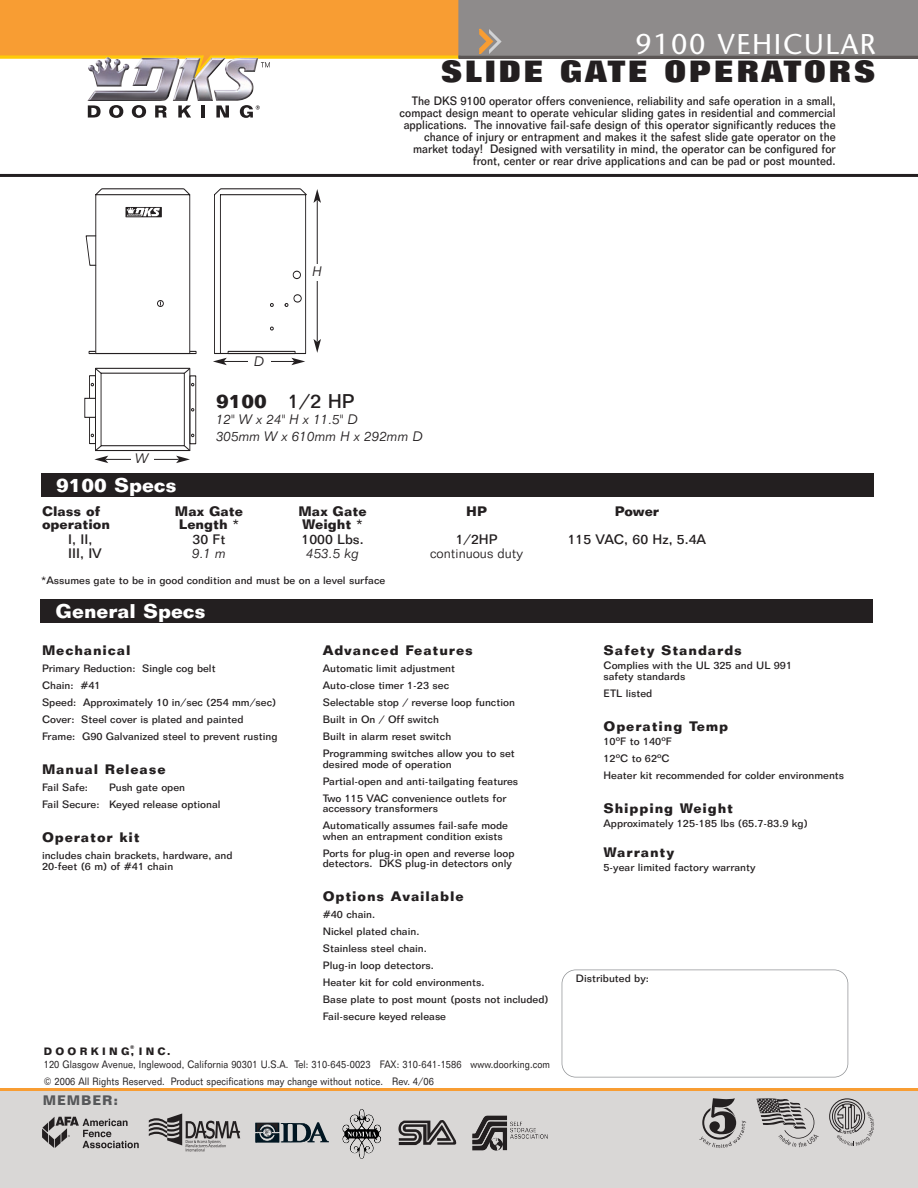
<style>
.page{position:relative;width:918px;height:1188px;background:#fff}
.page>*{position:absolute;margin:0;border:0;box-sizing:border-box;transform-origin:0 0}
.t1{font:800 30px "Folio BT";letter-spacing:.07em;color:#231f20}
.t2{font:28.5px "Stone Sans";letter-spacing:.055em;color:#fff}
.t3{font:700 19.5px "Folio BT";color:#fff}
.t4{font:500 19.5px "Folio BT";color:#231f20}
.t5{font:700 13.5px "Folio BT";letter-spacing:.065em;color:#231f20}
.t6{font:italic 300 13.5px/16.5px "Folio BT";color:#231f20}
.t7{font:500 13.5px "Folio BT";color:#231f20}
.t8{font:300 13.5px "Folio BT";color:#231f20}
.t9{font:700 13.5px "Folio BT";color:#231f20}
.t10{font:700 13.5px "Folio BT";letter-spacing:.065em;color:#57585a}
.t11{font:500 12px/12px "Folio BT";color:#231f20;text-align:right;scale:.9 1}
.t12{font:500 10.5px/17px "Folio BT";color:#231f20}
.t13{font:10.5px/17.4px "Folio BT";letter-spacing:.01em;color:#231f20;scale:.88 1}
.t14{font:700 10.5px "Folio BT";letter-spacing:.325em;color:#231f20;scale:.96 1}
.t15{font:700 5.25px "Folio BT";color:#231f20;scale:.96 1}
.s1{font-weight:700}
.s2{font-weight:500}
</style>
<div class="page">
<img style="left:87px;top:80px;width:167px;height:21px">
<svg style="left:0;top:0;width:918px;height:80px"></svg>
<svg style="left:88px;top:105px;width:13px;height:13px"></svg>
<svg style="left:109px;top:105px;width:14px;height:13px"></svg>
<svg style="left:132px;top:105px;width:14px;height:13px"></svg>
<svg style="left:155px;top:105px;width:12px;height:13px"></svg>
<svg style="left:178px;top:105px;width:13px;height:13px"></svg>
<hr style="left:201px;top:105px;width:4px;height:13px;background:#231f20">
<svg style="left:216px;top:105px;width:13px;height:13px"></svg>
<svg style="left:240px;top:105px;width:20px;height:13px"></svg>
<div style="left:0;top:1089px;width:918px;height:99px;background:#d9d7d6"></div>
<svg style="left:757px;top:1098px;width:62px;height:49px"></svg>
<svg style="left:699px;top:1098px;width:47px;height:50px"></svg>
<svg style="left:829px;top:1099px;width:45px;height:47px"></svg>
<hr style="left:0;top:174px;width:918px;height:3px;background:#231f20">
<div style="left:40px;top:599px;width:833px;height:23px;background:#231f20"></div>
<div style="left:89px;top:375px;width:7px;height:69px;border:1px solid #231f20"></div>
<div style="left:95px;top:368px;width:95px;height:83px;border:1px solid #231f20"></div>
<div style="left:85px;top:398px;width:10px;height:19px;background:#fff"></div>
<div style="left:84px;top:398px;width:12px;height:20px;border:1px solid #231f20"></div>
<div style="left:101px;top:373px;width:84px;height:73px;border:1px solid #231f20"></div>
<hr style="left:0;top:1088px;width:918px;height:3px;background:#f89d33">
<hr style="left:106px;top:459px;width:73px;height:1px;background:#231f20">
<svg style="left:94px;top:444px;width:14px;height:19px"></svg>
<svg style="left:176px;top:444px;width:15px;height:19px"></svg>
<div style="left:131px;top:452px;width:22px;height:17px;background:#fff"></div>
<svg style="left:85px;top:188px;width:222px;height:187px"></svg>
<div style="left:248px;top:355px;width:22px;height:15px;background:#fff"></div>
<hr style="left:317px;top:200px;width:1px;height:142px;background:#231f20">
<svg style="left:314px;top:189px;width:7px;height:14px"></svg>
<svg style="left:314px;top:339px;width:7px;height:14px"></svg>
<div style="left:308px;top:264px;width:19px;height:16px;background:#fff"></div>
<div style="left:41px;top:473px;width:833px;height:23px;background:#231f20"></div>
<svg style="left:42px;top:1117px;width:97px;height:31px"></svg>
<svg style="left:149px;top:1114px;width:91px;height:37px"></svg>
<img style="left:342px;top:1109px;width:39px;height:50px">
<svg style="left:398px;top:1120px;width:58px;height:25px"></svg>
<svg style="left:492px;top:1140px;width:8px;height:10px"></svg>
<svg style="left:256px;top:1123px;width:73px;height:19px"></svg>
<div style="left:562px;top:970px;width:286px;height:108px;border:2px solid #939598;border-radius:14px"></div>
<p class="t6" style="left:254px;top:355px;width:12px">D</p>
<p class="t6" style="left:312px;top:265px;width:11px">H</p>
<h2 class="t2" style="left:635px;top:33px;width:242px">9100 VEHICULAR</h2>
<h1 class="t1" style="left:441px;top:61px;width:436px">SLIDE GATE OPERATORS</h1>
<p class="t11" style="left:400px;top:96px;width:486px">The DKS 9100 operator offers convenience, reliability and safe operation in a small, compact design meant to operate vehicular sliding gates in residential and commercial applications. The innovative fail-safe design of this operator significantly reduces the chance of injury or entrapment and makes it the safest slide gate operator on the market today! Designed with versatility in mind, the operator can be configured for front, center or rear drive applications and can be pad or post mounted.</p>
<p class="t6" style="left:136px;top:452px;width:15px">W</p>
<h3 class="t3" style="left:56px;top:478px;width:122px">9100 Specs</h3>
<h3 class="t4" style="left:216px;top:394px;width:140px"><span class="s1">9100</span> 1/2 HP</h3>
<p class="t6" style="left:216px;top:413px;width:208px">12" W x 24" H x 11.5" D<br>305mm W x 610mm H x 292mm D</p>
<p class="t5" style="left:42px;top:506px;width:60px">Class of</p>
<p class="t5" style="left:175px;top:506px;width:70px">Max Gate</p>
<p class="t5" style="left:299px;top:506px;width:70px">Max Gate</p>
<p class="t5" style="left:466px;top:506px;width:22px">HP</p>
<p class="t5" style="left:615px;top:506px;width:46px">Power</p>
<p class="t9" style="left:42px;top:520px;width:70px">operation</p>
<p class="t5" style="left:179px;top:520px;width:62px">Length <span class="s2">*</span></p>
<p class="t5" style="left:302px;top:520px;width:62px">Weight <span class="s2">*</span></p>
<p class="t7" style="left:68px;top:535px;width:26px">I, II,</p>
<p class="t7" style="left:193px;top:535px;width:35px">30 Ft</p>
<p class="t7" style="left:302px;top:535px;width:64px">1000 Lbs.</p>
<p class="t7" style="left:456px;top:535px;width:44px">1/2HP</p>
<p class="t7" style="left:568px;top:535px;width:140px">115 VAC, 60 Hz, 5.4A</p>
<p class="t7" style="left:68px;top:548px;width:35px">III, IV</p>
<p class="t6" style="left:192px;top:546px;width:35px">9.1 m</p>
<p class="t6" style="left:306px;top:546px;width:54px">453.5 kg</p>
<p class="t8" style="left:430px;top:548px;width:95px">continuous duty</p>
<p class="t12" style="left:41px;top:573px;width:346px">*Assumes gate to be in good condition and must be on a level surface</p>
<h3 class="t3" style="left:56px;top:605px;width:152px">General Specs</h3>
<p class="t5" style="left:42px;top:646px;width:90px">Mechanical</p>
<p class="t12" style="left:42px;top:661px;width:237px">Primary Reduction: Single cog belt<br>Chain: #41<br>Speed: Approximately 10 in/sec (254 mm/sec)<br>Cover: Steel cover is plated and painted Frame: G90 Galvanized steel to prevent rusting</p>
<p class="t5" style="left:42px;top:765px;width:125px">Manual Release</p>
<p class="t12" style="left:42px;top:780px;width:48px">Fail Safe:</p>
<p class="t12" style="left:42px;top:780px;width:180px;text-indent:67px">Push gate open<br>Fail Secure: Keyed release optional</p>
<p class="t5" style="left:42px;top:833px;width:99px">Operator kit</p>
<p class="t12" style="left:42px;top:851px;width:192px;line-height:10.5px">includes chain brackets, hardware, and<br>20-feet (6 m) of #41 chain</p>
<p class="t5" style="left:323px;top:646px;width:152px">Advanced Features</p>
<p class="t12" style="left:323px;top:661px;width:194px">Automatic limit adjustment<br>Auto-close timer 1-23 sec<br>Selectable stop / reverse loop function<br>Built in On / Off switch<br>Built in alarm reset switch<br>Programming switches allow you to set</p>
<p class="t12" style="left:323px;top:757px;width:197px">desired mode of operation<br>Partial-open and anti-tailgating features<br>Two 115 VAC convenience outlets for</p>
<p class="t12" style="left:323px;top:801px;width:187px">accessory transformers<br>Automatically assumes fail-safe mode</p>
<p class="t12" style="left:323px;top:829px;width:193px">when an entrapment condition exists<br>Ports for plug-in open and reverse loop</p>
<p class="t12" style="left:323px;top:856px;width:191px">detectors. DKS plug-in detectors only</p>
<p class="t5" style="left:323px;top:892px;width:142px">Options Available</p>
<p class="t12" style="left:323px;top:907px;width:227px">#40 chain.<br>Nickel plated chain.<br>Stainless steel chain.<br>Plug-in loop detectors.<br>Heater kit for cold environments.<br>Base plate to post mount (posts not included)<br>Fail-secure keyed release</p>
<p class="t15" style="left:130px;top:1045px;width:6px">®</p>
<p class="t13" style="left:44px;top:1056px;width:577px">120 Glasgow Avenue, Inglewood, California 90301 U.S.A. Tel: 310-645-0023 FAX: 310-641-1586 www.doorking.com © 2006 All Rights Reserved. Product specifications may change without notice. Rev. 4/06</p>
<p class="t14" style="left:44px;top:1047px;width:134px">DOORKING,INC.</p>
<p class="t10" style="left:43px;top:1095px;width:77px">MEMBER:</p>
<p class="t5" style="left:604px;top:646px;width:140px">Safety Standards</p>
<p class="t12" style="left:604px;top:661px;width:190px;line-height:10.5px">Complies with the UL 325 and UL 991 safety standards</p>
<p class="t12" style="left:604px;top:686px;width:50px">ETL listed</p>
<p class="t5" style="left:604px;top:721px;width:126px">Operating Temp</p>
<p class="t12" style="left:604px;top:734px;width:242px">10ºF to 140ºF<br>12ºC to 62ºC<br>Heater kit recommended for colder environments</p>
<p class="t5" style="left:604px;top:803px;width:131px">Shipping Weight</p>
<p class="t12" style="left:604px;top:816px;width:206px">Approximately 125-185 lbs (65.7-83.9 kg)</p>
<p class="t5" style="left:604px;top:848px;width:72px">Warranty</p>
<p class="t12" style="left:604px;top:860px;width:154px">5-year limited factory warranty</p>
<p class="t12" style="left:576px;top:971px;width:75px">Distributed by:</p>
</div>
